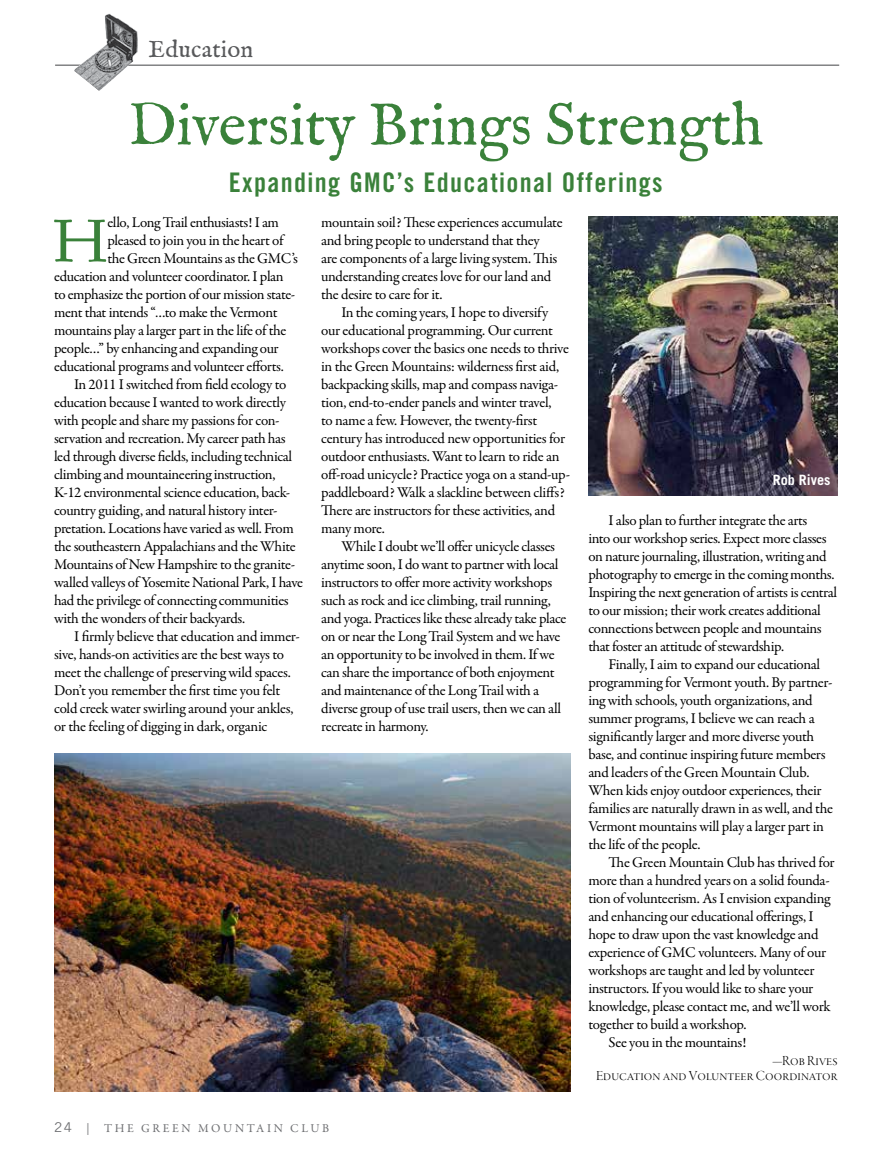
<style>
.page{position:relative;width:878px;height:1161px;background:#fff}
.page>*{position:absolute;margin:0;border:0;box-sizing:border-box;transform-origin:0 0}
.t1{font:73.35px "Goudy Hundred";color:#3a813a;scale:1.05 1}
.t2{font:60px "IM FELL English Roman";color:#3a813a}
.t3{font:27px "Trade Gothic Bold Cond Twenty";letter-spacing:.05em;color:#3a813a}
.t4{font:24px "IM FELL English Roman";letter-spacing:.01em;color:#58595b}
.t5{font:15px/18px "Garamond Premr Pro";letter-spacing:-.025em;color:#000}
.t6{font:14.25px/15px "Garamond Premr Pro Lt Disp";letter-spacing:.005em;color:#000;text-align:right}
.t7{font:700 14.25px "Trade Gothic LT Std";color:#fff}
.t8{font:12px "Garamond Premr Pro";letter-spacing:.22em;color:#6d6e71}
.s1{font-family:"Trade Gothic LT Std";font-size:13.5px}
</style>
<div class="page">
<hr style="left:877px;top:848px;width:1px;height:313px;background:#e2e9da">
<img style="left:588px;top:216px;width:249px;height:279px">
<hr style="left:55px;top:65px;width:784px;height:1px;background:#58595b">
<img style="left:74px;top:13px;width:64px;height:78px">
<img style="left:54px;top:753px;width:516px;height:338px">
<h3 class="t4" style="left:148px;top:35px;width:106px">Education</h3>
<h2 class="t2" style="left:128px;top:90px;width:636px">Diversity Brings Strength</h2>
<h3 class="t3" style="left:229px;top:166px;width:435px">Expanding GMC’s Educational Offerings</h3>
<p class="t5" style="left:321px;top:214px;width:243px">mountain soil? These experiences accumulate and bring people to understand that they<br>are components of a large living system. This understanding creates love for our land and the desire to care for it.</p>
<p class="t5" style="left:321px;top:304px;width:250px;text-indent:20px">In the coming years, I hope to diversify our educational programming. Our current workshops cover the basics one needs to thrive in the Green Mountains: wilderness first aid, backpacking skills, map and compass naviga&shy;tion, end-to-ender panels and winter travel,<br>to name a few. However, the twenty-first century has introduced new opportunities for outdoor enthusiasts. Want to learn to ride an off-road unicycle? Practice yoga on a stand-up&shy;paddleboard? Walk a slackline between cliffs?<br>There are instructors for these activities, and many more.</p>
<p class="t5" style="left:321px;top:538px;width:247px;text-indent:20px">While I doubt we’ll offer unicycle classes anytime soon, I do want to partner with local instructors to offer more activity workshops such as rock and ice climbing, trail running, and yoga. Practices like these already take place on or near the Long Trail System and we have an opportunity to be involved in them. If we can share the importance of both enjoyment and maintenance of the Long Trail with a diverse group of use trail users, then we can all recreate in harmony.</p>
<h1 class="t1" style="left:54px;top:215px;width:52px">H</h1>
<p class="t5" style="left:107px;top:214px;width:173px">ello, Long Trail enthusiasts! I am</p>
<p class="t5" style="left:107px;top:232px;width:177px">pleased to join you in the heart of</p>
<p class="t5" style="left:107px;top:250px;width:192px">the Green Mountains as the GMC’s</p>
<p class="t5" style="left:54px;top:268px;width:231px">education and volunteer coordinator. I plan</p>
<p class="t5" style="left:54px;top:286px;width:243px">to emphasize the portion of our mission state-</p>
<p class="t5" style="left:54px;top:304px;width:225px">ment that intends “…to make the Vermont</p>
<p class="t5" style="left:54px;top:322px;width:234px">mountains play a larger part in the life of the</p>
<p class="t5" style="left:54px;top:340px;width:226px">people…” by enhancing and expanding our</p>
<p class="t5" style="left:54px;top:358px;width:231px">educational programs and volunteer efforts.</p>
<p class="t5" style="left:74px;top:376px;width:213px">In 2011 I switched from field ecology to</p>
<p class="t5" style="left:54px;top:394px;width:234px">education because I wanted to work directly</p>
<p class="t5" style="left:54px;top:412px;width:227px">with people and share my passions for con-</p>
<p class="t5" style="left:54px;top:430px;width:233px">servation and recreation. My career path has</p>
<p class="t5" style="left:54px;top:448px;width:240px">led through diverse fields, including technical</p>
<p class="t5" style="left:54px;top:466px;width:223px">climbing and mountaineering instruction,</p>
<p class="t5" style="left:54px;top:484px;width:238px">K-12 environmental science education, back-</p>
<p class="t5" style="left:54px;top:502px;width:225px">country guiding, and natural history inter-</p>
<p class="t5" style="left:54px;top:520px;width:241px">pretation. Locations have varied as well. From</p>
<p class="t5" style="left:54px;top:538px;width:243px">the southeastern Appalachians and the White</p>
<p class="t5" style="left:54px;top:556px;width:243px">Mountains of New Hampshire to the granite-</p>
<p class="t5" style="left:54px;top:574px;width:250px">walled valleys of Yosemite National Park, I have</p>
<p class="t5" style="left:54px;top:592px;width:236px">had the privilege of connecting communities</p>
<p class="t5" style="left:54px;top:610px;width:193px">with the wonders of their backyards.</p>
<p class="t5" style="left:74px;top:628px;width:227px">I firmly believe that education and immer-</p>
<p class="t5" style="left:54px;top:646px;width:232px">sive, hands-on activities are the best ways to</p>
<p class="t5" style="left:54px;top:664px;width:238px">meet the challenge of preserving wild spaces.</p>
<p class="t5" style="left:54px;top:682px;width:228px">Don’t you remember the first time you felt</p>
<p class="t5" style="left:54px;top:700px;width:241px">cold creek water swirling around your ankles,</p>
<p class="t5" style="left:54px;top:718px;width:215px">or the feeling of digging in dark, organic</p>
<p class="t7" style="left:772px;top:471px;width:59px">Rob Rives</p>
<p class="t5" style="left:588px;top:512px;width:250px;text-indent:20px">I also plan to further integrate the arts<br>into our workshop series. Expect more classes on nature journaling, illustration, writing and photography to emerge in the coming months.<br>Inspiring the next generation of artists is central to our mission; their work creates additional connections between people and mountains that foster an attitude of stewardship.</p>
<p class="t5" style="left:588px;top:656px;width:246px;text-indent:20px">Finally, I aim to expand our educational programming for Vermont youth. By partner&shy;ing with schools, youth organizations, and summer programs, I believe we can reach a significantly larger and more diverse youth base, and continue inspiring future members and leaders of the Green Mountain Club.<br>When kids enjoy outdoor experiences, their families are naturally drawn in as well, and the Vermont mountains will play a larger part in the life of the people.</p>
<p class="t5" style="left:608px;top:854px;width:227px">The Green Mountain Club has thrived for</p>
<p class="t5" style="left:588px;top:872px;width:243px">more than a hundred years on a solid founda-</p>
<p class="t5" style="left:588px;top:890px;width:244px">tion of volunteerism. As I envision expanding</p>
<p class="t5" style="left:588px;top:908px;width:227px">and enhancing our educational offerings, I</p>
<p class="t5" style="left:588px;top:926px;width:232px">hope to draw upon the vast knowledge and</p>
<p class="t5" style="left:588px;top:944px;width:239px">experience of GMC volunteers. Many of our</p>
<p class="t5" style="left:588px;top:962px;width:227px">workshops are taught and led by volunteer</p>
<p class="t5" style="left:588px;top:980px;width:226px">instructors. If you would like to share your</p>
<p class="t5" style="left:588px;top:998px;width:244px">knowledge, please contact me, and we’ll work</p>
<p class="t5" style="left:588px;top:1016px;width:160px">together to build a workshop.</p>
<p class="t5" style="left:608px;top:1034px;width:140px">See you in the mountains!</p>
<p class="t6" style="left:596px;top:1054px;width:243px">—Rob Rives<br>Education and Volunteer Coordinator</p>
<p class="t8" style="left:54px;top:1121px;width:276px"><span class="s1">24</span> | THE GREEN MOUNTAIN CLUB</p>
</div>
